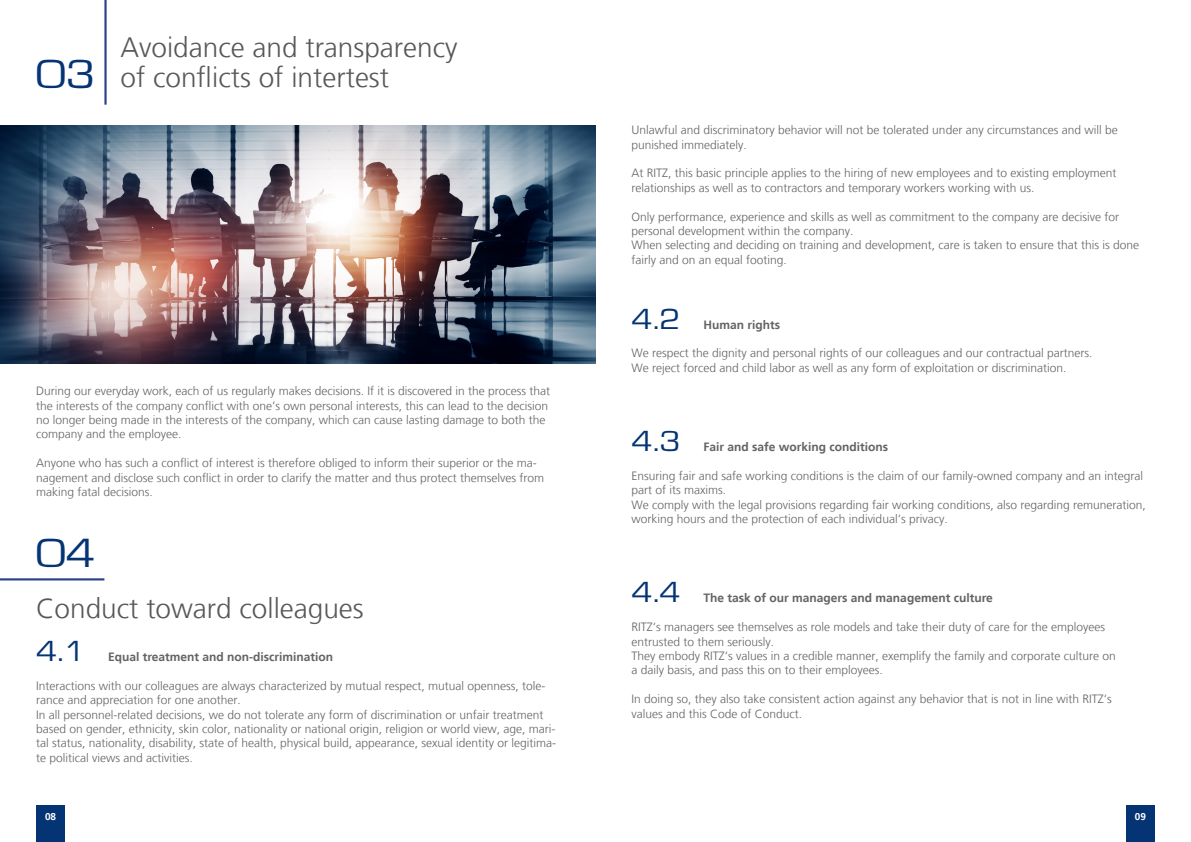
<style>
.page{position:relative;width:1191px;height:842px;background:#fff}
.page>*{position:absolute;margin:0;border:0;box-sizing:border-box;transform-origin:0 0}
.t1{font:42.1px "Eurostile Ext";color:#053474}
.t2{font:30px "Eurostile Ext";color:#053474}
.t3{font:300 28px/30px "Frutiger LT";color:#57585a}
.t4{font:300 12px/14.4px "Frutiger LT";color:#636366}
.t5{font:700 12px "Frutiger LT";color:#636366}
.t6{font:700 10px "Frutiger LT";color:#fff}
</style>
<div class="page">
<hr style="left:104px;top:0;width:3px;height:105px;background:#293f8a">
<img style="left:0;top:125px;width:595px;height:238px">
<hr style="left:0;top:578px;width:104px;height:2px;background:#293f8a">
<div style="left:36px;top:806px;width:29px;height:36px;background:#053474"></div>
<div style="left:1126px;top:806px;width:28px;height:36px;background:#053474"></div>
<p class="t1" style="left:36px;top:52px;width:61px">03</p>
<p class="t3" style="left:120px;top:33px;width:338px">Avoidance and transparency of conflicts of intertest</p>
<p class="t4" style="left:36px;top:384px;width:516px">During our everyday work, each of us regularly makes decisions. If it is discovered in the process that the interests of the company conflict with one‘s own personal interests, this can lead to the decision no longer being made in the interests of the company, which can cause lasting damage to both the company and the employee.</p>
<p class="t4" style="left:36px;top:456px;width:510px">Anyone who has such a conflict of interest is therefore obliged to inform their superior or the ma&shy;nagement and disclose such conflict in order to clarify the matter and thus protect themselves from making fatal decisions.</p>
<p class="t1" style="left:36px;top:531px;width:61px">04</p>
<p class="t3" style="left:36px;top:593px;width:329px">Conduct toward colleagues</p>
<p class="t2" style="left:36px;top:635px;width:51px">4.1</p>
<p class="t5" style="left:108px;top:650px;width:227px">Equal treatment and non-discrimination</p>
<p class="t4" style="left:36px;top:679px;width:511px">Interactions with our colleagues are always characterized by mutual respect, mutual openness, tole&shy;rance and appreciation for one another.</p>
<p class="t4" style="left:36px;top:707px;width:522px">In all personnel-related decisions, we do not tolerate any form of discrimination or unfair treatment based on gender, ethnicity, skin color, nationality or national origin, religion or world view, age, mari&shy;tal status, nationality, disability, state of health, physical build, appearance, sexual identity or legitima&shy;te political views and activities.</p>
<p class="t4" style="left:631px;top:123px;width:488px">Unlawful and discriminatory behavior will not be tolerated under any circumstances and will be punished immediately.</p>
<p class="t4" style="left:631px;top:166px;width:486px">At RITZ, this basic principle applies to the hiring of new employees and to existing employment relationships as well as to contractors and temporary workers working with us.</p>
<p class="t4" style="left:631px;top:209px;width:489px">Only performance, experience and skills as well as commitment to the company are decisive for personal development within the company.</p>
<p class="t4" style="left:631px;top:238px;width:509px">When selecting and deciding on training and development, care is taken to ensure that this is done fairly and on an equal footing.</p>
<p class="t2" style="left:631px;top:303px;width:51px">4.2</p>
<p class="t5" style="left:703px;top:317px;width:78px">Human rights</p>
<p class="t4" style="left:631px;top:346px;width:462px">We respect the dignity and personal rights of our colleagues and our contractual partners.</p>
<p class="t4" style="left:631px;top:361px;width:436px">We reject forced and child labor as well as any form of exploitation or discrimination.</p>
<p class="t2" style="left:631px;top:425px;width:51px">4.3</p>
<p class="t5" style="left:703px;top:440px;width:186px">Fair and safe working conditions</p>
<p class="t4" style="left:631px;top:469px;width:513px">Ensuring fair and safe working conditions is the claim of our family-owned company and an integral part of its maxims.</p>
<p class="t4" style="left:631px;top:497px;width:516px">We comply with the legal provisions regarding fair working conditions, also regarding remuneration, working hours and the protection of each individual‘s privacy.</p>
<p class="t2" style="left:631px;top:577px;width:51px">4.4</p>
<p class="t5" style="left:703px;top:591px;width:291px">The task of our managers and management culture</p>
<p class="t4" style="left:631px;top:620px;width:475px">RITZ‘s managers see themselves as role models and take their duty of care for the employees entrusted to them seriously.</p>
<p class="t4" style="left:631px;top:649px;width:486px">They embody RITZ‘s values in a credible manner, exemplify the family and corporate culture on a daily basis, and pass this on to their employees.</p>
<p class="t4" style="left:631px;top:692px;width:482px">In doing so, they also take consistent action against any behavior that is not in line with RITZ‘s</p>
<p class="t4" style="left:631px;top:706px;width:172px">values and this Code of Conduct.</p>
<p class="t6" style="left:45px;top:811px;width:13px">08</p>
<p class="t6" style="left:1135px;top:811px;width:13px">09</p>
</div>
